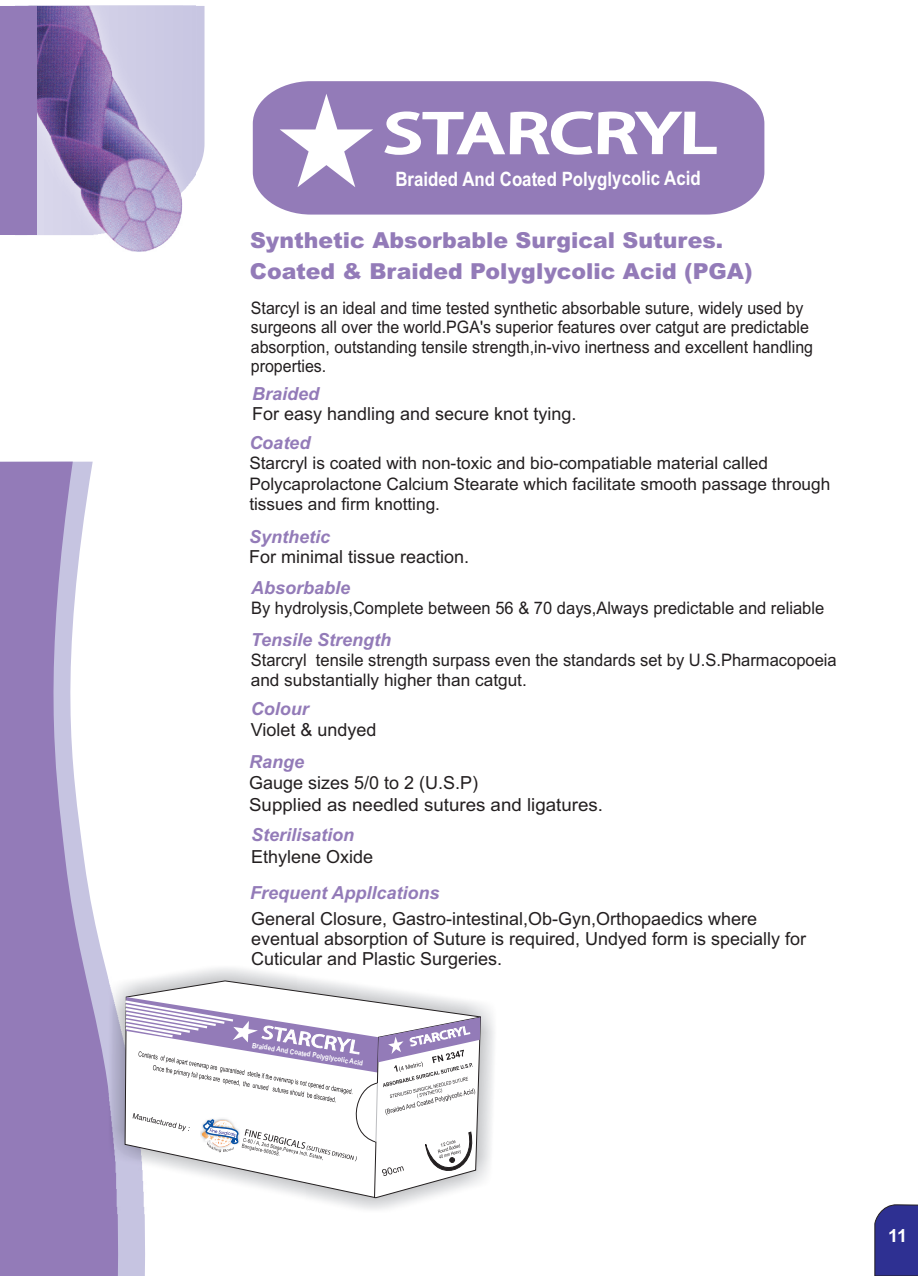
<style>
.page{position:relative;width:918px;height:1276px;background:#fff}
.page>*{position:absolute;margin:0;border:0;box-sizing:border-box;transform-origin:0 0}
.t1{font:900 22.05px/31px "Arial";color:#937bb8}
.t2{font:700 19.8px "Arial";letter-spacing:-.005em;color:#fff;scale:.85 1}
.t3{font:18px/20.1px "Arial";color:#231f20}
.t4{font:italic 700 18px "Arial";color:#937bb8}
.t5{font:700 18px "Arial";color:#fff}
.t6{font:17.25px/19.2px "Arial";color:#231f20;scale:.93 1}
.t7{font:17.25px/20.1px "Arial";color:#231f20;scale:.96 1}
.t8{font:17.25px/20.1px "Arial";color:#231f20}
.t9{font:700 7.35px "Arial";color:#fff;scale:.85 1}
</style>
<div class="page">
<svg style="left:121px;top:1214px;width:24px;height:62px"></svg>
<svg style="left:0;top:462px;width:121px;height:814px;fill:#937bb8"></svg>
<svg style="left:253px;top:81px;width:511px;height:134px;background:#a38ec2"></svg>
<svg style="left:280px;top:94px;width:93px;height:93px"></svg>
<svg style="left:382px;top:81px;width:336px;height:134px;background:#a38fc3"></svg>
<img style="left:109px;top:964px;width:385px;height:250px">
<svg style="left:125px;top:980px;width:356px;height:17px"></svg>
<svg style="left:123px;top:997px;width:358px;height:201px"></svg>
<svg style="left:195px;top:6px;width:10px;height:170px;background:#cecce5"></svg>
<img style="left:15px;top:5px;width:180px;height:200px">
<img style="left:37px;top:6px;width:145px;height:246px">
<div style="left:0;top:6px;width:37px;height:229px;background:#937bb8"></div>
<svg style="left:875px;top:1204px;width:43px;height:72px;background:#353792"></svg>
<p class="t2" style="left:395px;top:171px;width:361px">Braided And Coated Polyglycolic Acid</p>
<p class="t1" style="left:250px;top:226px;width:504px">Synthetic Absorbable Surgical Sutures.<br>Coated &amp; Braided Polyglycolic Acid (PGA)</p>
<p class="t6" style="left:251px;top:300px;width:606px">Starcyl is an ideal and time tested synthetic absorbable suture, widely used by surgeons all over the world.PGA's superior features over catgut are predictable absorption, outstanding tensile strength,in-vivo inertness and excellent handling properties.</p>
<p class="t4" style="left:252px;top:387px;width:69px">Braided</p>
<p class="t3" style="left:252px;top:406px;width:326px">For easy handling and secure knot tying.</p>
<p class="t4" style="left:249px;top:436px;width:63px">Coated</p>
<p class="t8" style="left:249px;top:455px;width:583px">Starcryl is coated with non-toxic and bio-compatiable material called<br>Polycaprolactone Calcium Stearate which facilitate smooth passage through tissues and firm knotting.</p>
<p class="t4" style="left:249px;top:530px;width:83px">Synthetic</p>
<p class="t3" style="left:249px;top:549px;width:222px">For minimal tissue reaction.</p>
<p class="t4" style="left:251px;top:580px;width:101px">Absorbable</p>
<p class="t7" style="left:251px;top:599px;width:599px">By hydrolysis,Complete between 56 &amp; 70 days,Always predictable and reliable</p>
<p class="t4" style="left:251px;top:633px;width:142px">Tensile Strength</p>
<p class="t7" style="left:251px;top:651px;width:612px">Starcryl tensile strength surpass even the standards set by U.S.Pharmacopoeia and substantially higher than catgut.</p>
<p class="t4" style="left:251px;top:702px;width:59px">Colour</p>
<p class="t3" style="left:251px;top:721px;width:127px">Violet &amp; undyed</p>
<p class="t4" style="left:249px;top:754px;width:57px">Range</p>
<p class="t3" style="left:249px;top:774px;width:355px;line-height:21.8px">Gauge sizes 5/0 to 2 (U.S.P)<br>Supplied as needled sutures and ligatures.</p>
<p class="t4" style="left:251px;top:828px;width:105px">Sterilisation</p>
<p class="t3" style="left:251px;top:848px;width:124px">Ethylene Oxide</p>
<p class="t4" style="left:250px;top:885px;width:191px">Frequent Appllcations</p>
<p class="t3" style="left:251px;top:910px;width:557px">General Closure, Gastro-intestinal,Ob-Gyn,Orthopaedics where eventual absorption of Suture is required, Undyed form is specially for<br>Cuticular and Plastic Surgeries.</p>
<p class="t9" style="left:253px;top:1042px;width:134px;rotate:9deg">Braided And Coated Polyglycolic Acid</p>
<p class="t5" style="left:888px;top:1228px;width:21px">11</p>
</div>
